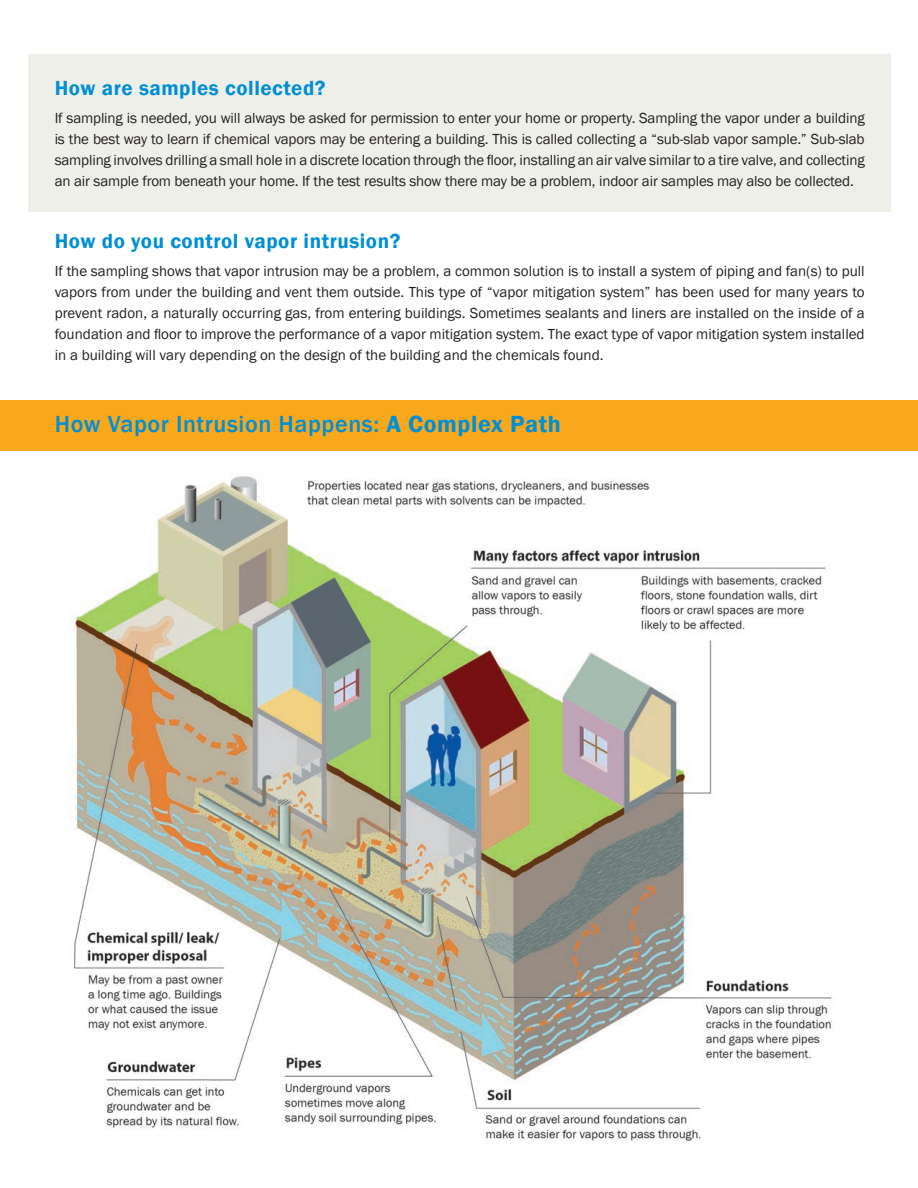
<style>
.page{position:relative;width:918px;height:1188px;background:#fff}
.page>*{position:absolute;margin:0;border:0;box-sizing:border-box;transform-origin:0 0}
.t1{font:500 24px "Franklin Gothic";letter-spacing:.025em;color:#008fd4}
.t2{font:600 21px "Franklin Gothic";letter-spacing:.025em;color:#008fd4}
.t3{font:15px/21px "Franklin Gothic";letter-spacing:-.01em;color:#231f20;text-align:justify}
.s1{font-weight:600}
</style>
<div class="page">
<div style="left:28px;top:54px;width:863px;height:158px;background:#efefea"></div>
<div style="left:1px;top:401px;width:917px;height:50px;background:#f9a71b"></div>
<img style="left:69px;top:476px;width:765px;height:665px">
<p class="t2" style="left:55px;top:75px;width:272px">How are samples collected?</p>
<p class="t3" style="left:55px;top:108px;width:812px">If sampling is needed, you will always be asked for permission to enter your home or property. Sampling the vapor under a building is the best way to learn if chemical vapors may be entering a building. This is called collecting a “sub-slab vapor sample.” Sub-slab sampling involves drilling a small hole in a discrete location through the floor, installing an air valve similar to a tire valve, and collecting an air sample from beneath your home. If the test results show there may be a problem, indoor air samples may also be collected.</p>
<p class="t2" style="left:55px;top:228px;width:347px">How do you control vapor intrusion?</p>
<p class="t3" style="left:55px;top:261px;width:812px">If the sampling shows that vapor intrusion may be a problem, a common solution is to install a system of piping and fan(s) to pull vapors from under the building and vent them outside. This type of “vapor mitigation system” has been used for many years to prevent radon, a naturally occurring gas, from entering buildings. Sometimes sealants and liners are installed on the inside of a foundation and floor to improve the performance of a vapor mitigation system. The exact type of vapor mitigation system installed in a building will vary depending on the design of the building and the chemicals found.</p>
<p class="t1" style="left:55px;top:409px;width:508px">How Vapor Intrusion Happens: <span class="s1">A Complex Path</span></p>
</div>
